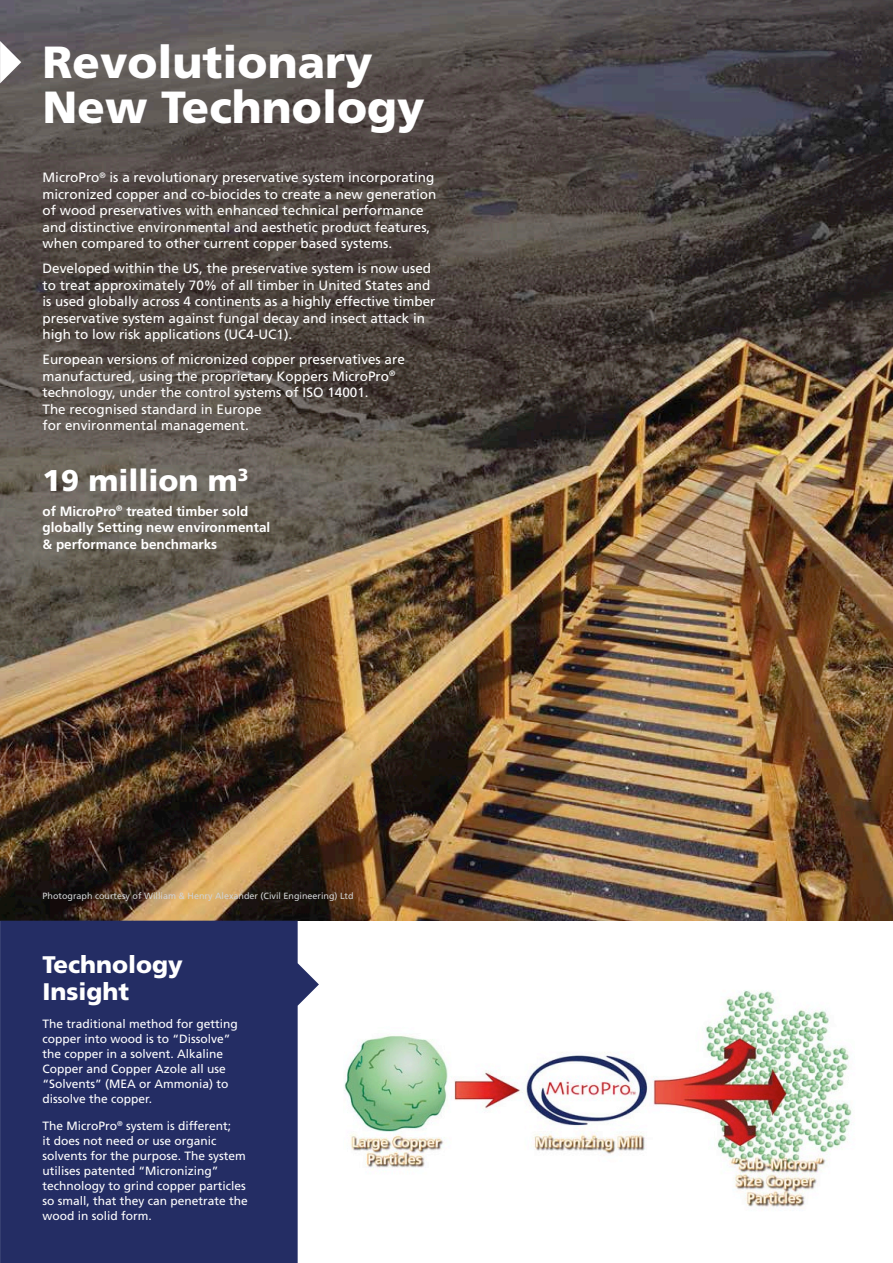
<style>
.page{position:relative;width:893px;height:1263px;background:#fff}
.page>*{position:absolute;margin:0;border:0;box-sizing:border-box;transform-origin:0 0}
.t1{font:900 45px/45px "Frutiger LT Std";color:#fff}
.t2{font:900 30px "Frutiger LT Std";color:#fff}
.t3{font:900 24px/27px "Frutiger LT Std";color:#fff}
.t4{font:13.5px/16.5px "Frutiger LT Std";color:#fff}
.t5{font:700 13.5px/16.5px "Frutiger LT Std";color:#fff}
.t6{font:12px/15px "Frutiger LT Std";color:#fff}
.t7{font:9px "Frutiger LT Std";color:#d1d3d4}
</style>
<div class="page">
<img style="left:0;top:0;width:893px;height:920px">
<div style="left:0;top:921px;width:319px;height:342px;background:#242d64"></div>
<svg style="left:0;top:41px;width:21px;height:42px"></svg>
<img style="left:344px;top:990px;width:508px;height:218px">
<h1 class="t1" style="left:43px;top:40px;width:384px">Revolutionary<br>New Technology</h1>
<p class="t4" style="left:43px;top:169px;width:395px">MicroPro<sup>®</sup> is a revolutionary preservative system incorporating micronized copper and co-biocides to create a new generation of wood preservatives with enhanced technical performance and distinctive environmental and aesthetic product features, when compared to other current copper based systems.</p>
<p class="t4" style="left:43px;top:260px;width:394px">Developed within the US, the preservative system is now used to treat approximately 70% of all timber in United States and is used globally across 4 continents as a highly effective timber preservative system against fungal decay and insect attack in high to low risk applications (UC4-UC1).</p>
<p class="t4" style="left:43px;top:351px;width:364px">European versions of micronized copper preservatives are manufactured, using the proprietary Koppers MicroPro<sup>® </sup>technology, under the control systems of ISO 14001.<br>The recognised standard in Europe<br>for environmental management.</p>
<h2 class="t2" style="left:43px;top:462px;width:207px">19 million m<sup>3</sup></h2>
<p class="t5" style="left:43px;top:503px;width:229px">of MicroPro<sup>®</sup> treated timber sold globally Setting new environmental &amp; performance benchmarks</p>
<p class="t7" style="left:43px;top:891px;width:313px">Photograph courtesy of William &amp; Henry Alexander (Civil Engineering) Ltd</p>
<h3 class="t3" style="left:43px;top:951px;width:142px">Technology<br>Insight</h3>
<p class="t6" style="left:43px;top:1016px;width:197px">The traditional method for getting copper into wood is to “Dissolve” the copper in a solvent. Alkaline<br>Copper and Copper Azole all use “Solvents” (MEA or Ammonia) to dissolve the copper.</p>
<p class="t6" style="left:43px;top:1119px;width:207px">The MicroPro<sup>®</sup> system is different;<br>it does not need or use organic solvents for the purpose. The system utilises patented “Micronizing” technology to grind copper particles so small, that they can penetrate the wood in solid form.</p>
</div>
